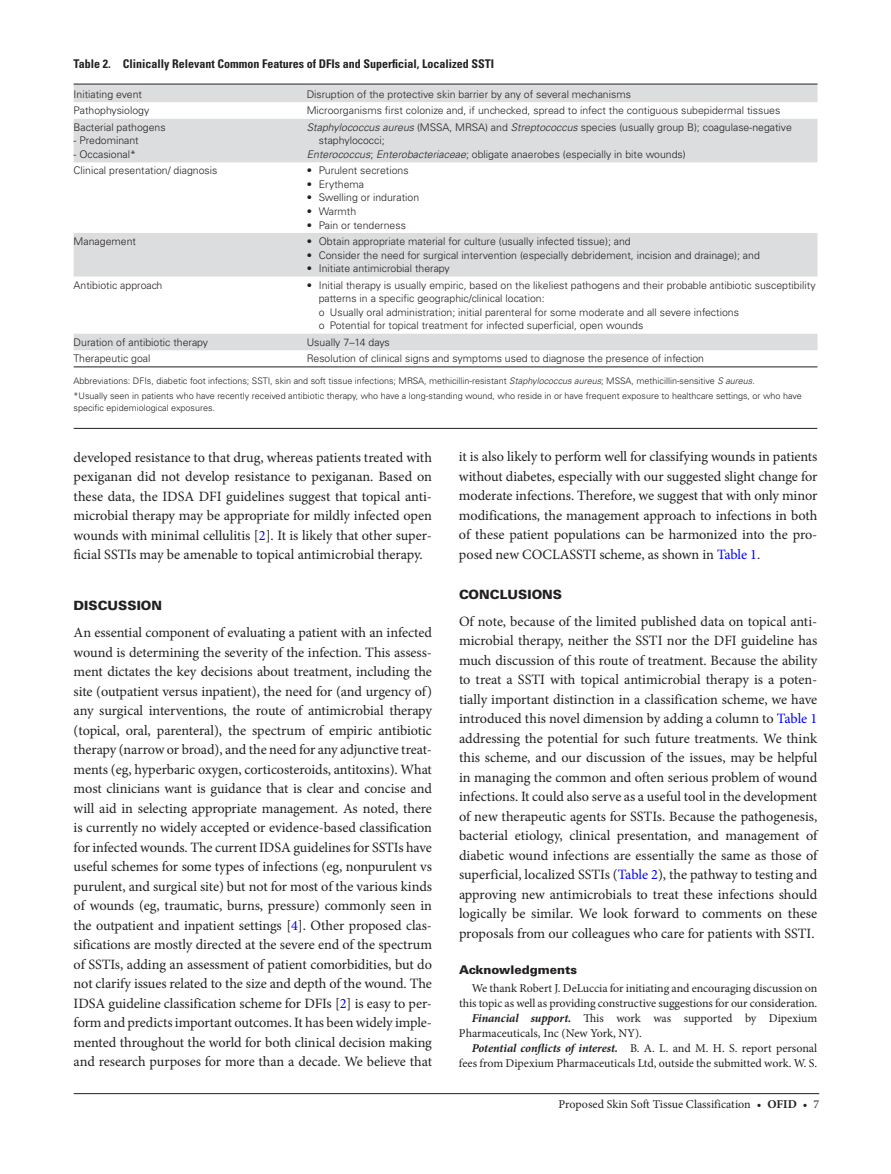
<style>
.page{position:relative;width:891px;height:1174px;background:#fff}
.page>*{position:absolute;margin:0;border:0;box-sizing:border-box;transform-origin:0 0}
.t1{font:14.25px/19.5px "Minion Pro";letter-spacing:-.005em;color:#231f20;text-align:justify}
.t2{font:900 12.75px "Univers LT Std";color:#231f20}
.t3{font:12px "Minion Pro";letter-spacing:-.005em;color:#231f20}
.t4{font:700 condensed 12px "Univers LT Std";color:#231f20}
.t5{font:italic 700 12px "Minion Pro";letter-spacing:-.005em;color:#231f20}
.t6{font:900 12px "Univers LT Std";color:#231f20}
.t7{font:300 10.5px/13.5px "Univers LT Std";color:#231f20}
.t8{font:300 9px/15px "Univers LT Std";color:#231f20}
.s1{font-style:italic}
.s2{color:#00f}
.s3{font-weight:700;font-style:italic}
.s4{font-weight:400;font-style:normal}
.s5{font-weight:700}
</style>
<div class="page">
<hr style="left:74px;top:1093px;width:745px;height:1px;background:#231f20">
<hr style="left:74px;top:428px;width:743px;height:1px;background:#231f20">
<div style="left:74px;top:85px;width:744px;height:17px;background:#dcdddf"></div>
<svg style="left:74px;top:119px;width:744px;height:231px"></svg>
<hr style="left:74px;top:367px;width:233px;height:1px;background:#231f20">
<hr style="left:307px;top:367px;width:511px;height:1px;background:#231f20">
<hr style="left:74px;top:84px;width:233px;height:1px;background:#231f20">
<hr style="left:307px;top:84px;width:511px;height:1px;background:#231f20">
<p class="t4" style="left:74px;top:56px;width:422px">Table 2. Clinically Relevant Common Features of DFIs and Superficial, Localized SSTI</p>
<p class="t7" style="left:74px;top:87px;width:70px">Initiating event</p>
<p class="t7" style="left:307px;top:87px;width:326px">Disruption of the protective skin barrier by any of several mechanisms</p>
<p class="t7" style="left:74px;top:104px;width:77px">Pathophysiology</p>
<p class="t7" style="left:307px;top:104px;width:475px">Microorganisms first colonize and, if unchecked, spread to infect the contiguous subepidermal tissues</p>
<p class="t7" style="left:74px;top:120px;width:93px">Bacterial pathogens</p>
<p class="t7" style="left:74px;top:134px;width:67px">- Predominant</p>
<p class="t7" style="left:74px;top:147px;width:64px">- Occasional*</p>
<p class="t7" style="left:307px;top:120px;width:487px"><span class="s1">Staphylococcus aureus</span> (MSSA, MRSA) and <span class="s1">Streptococcus</span> species (usually group B); coagulase-negative</p>
<p class="t7" style="left:319px;top:134px;width:67px">staphylococci;</p>
<p class="t7" style="left:307px;top:147px;width:381px"><span class="s1">Enterococcus</span>; <span class="s1">Enterobacteriaceae</span>; obligate anaerobes (especially in bite wounds)</p>
<p class="t7" style="left:74px;top:164px;width:145px">Clinical presentation/ diagnosis</p>
<p class="t7" style="left:307px;top:164px;width:103px">• Purulent secretions</p>
<p class="t7" style="left:307px;top:178px;width:59px">• Erythema</p>
<p class="t7" style="left:307px;top:191px;width:114px">• Swelling or induration</p>
<p class="t7" style="left:307px;top:205px;width:51px">• Warmth</p>
<p class="t7" style="left:307px;top:218px;width:101px">• Pain or tenderness</p>
<p class="t7" style="left:74px;top:235px;width:64px">Management</p>
<p class="t7" style="left:307px;top:235px;width:326px">• Obtain appropriate material for culture (usually infected tissue); and</p>
<p class="t7" style="left:307px;top:248px;width:455px">• Consider the need for surgical intervention (especially debridement, incision and drainage); and</p>
<p class="t7" style="left:307px;top:262px;width:145px">• Initiate antimicrobial therapy</p>
<p class="t7" style="left:74px;top:278px;width:90px">Antibiotic approach</p>
<p class="t7" style="left:319px;top:278px;width:498px;text-indent:-12px">• Initial therapy is usually empiric, based on the likeliest pathogens and their probable antibiotic susceptibility patterns in a specific geographic/clinical location:<br>o Usually oral administration; initial parenteral for some moderate and all severe infections<br>o Potential for topical treatment for infected superficial, open wounds</p>
<p class="t7" style="left:74px;top:335px;width:136px">Duration of antibiotic therapy</p>
<p class="t7" style="left:307px;top:335px;width:85px">Usually 7–14 days</p>
<p class="t7" style="left:74px;top:352px;width:78px">Therapeutic goal</p>
<p class="t7" style="left:307px;top:352px;width:399px">Resolution of clinical signs and symptoms used to diagnose the presence of infection</p>
<p class="t8" style="left:74px;top:373px;width:730px">Abbreviations: DFIs, diabetic foot infections; SSTI, skin and soft tissue infections; MRSA, methicillin-resistant <span class="s1">Staphylococcus aureus</span>; MSSA, methicillin-sensitive <span class="s1">S aureus</span>.<br>*Usually seen in patients who have recently received antibiotic therapy, who have a long-standing wound, who reside in or have frequent exposure to healthcare settings, or who have</p>
<p class="t8" style="left:74px;top:400px;width:143px">specific epidemiological exposures.</p>
<p class="t1" style="left:74px;top:447px;width:360px">developed resistance to that drug, whereas patients treated with pexiganan did not develop resistance to pexiganan. Based on these data, the IDSA DFI guidelines suggest that topical anti&shy;microbial therapy may be appropriate for mildly infected open wounds with minimal cellulitis [<span class="s2">2</span>]. It is likely that other super&shy;ficial SSTIs may be amenable to topical antimicrobial therapy.</p>
<p class="t2" style="left:74px;top:598px;width:90px">DISCUSSION</p>
<p class="t1" style="left:74px;top:623px;width:360px">An essential component of evaluating a patient with an infected wound is determining the severity of the infection. This assess&shy;ment dictates the key decisions about treatment, including the site (outpatient versus inpatient), the need for (and urgency of) any surgical interventions, the route of antimicrobial therapy (topical, oral, parenteral), the spectrum of empiric antibiotic therapy (narrow or broad), and the need for any adjunctive treat&shy;ments (eg, hyperbaric oxygen, corticosteroids, antitoxins). What most clinicians want is guidance that is clear and concise and will aid in selecting appropriate management. As noted, there is currently no widely accepted or evidence-based classification for infected wounds. The current IDSA guidelines for SSTIs have useful schemes for some types of infections (eg, nonpurulent vs purulent, and surgical site) but not for most of the various kinds of wounds (eg, traumatic, burns, pressure) commonly seen in the outpatient and inpatient settings [<span class="s2">4</span>]. Other proposed clas&shy;sifications are mostly directed at the severe end of the spectrum of SSTIs, adding an assessment of patient comorbidities, but do not clarify issues related to the size and depth of the wound. The IDSA guideline classification scheme for DFIs [<span class="s2">2</span>] is easy to per&shy;form and predicts important outcomes. It has been widely imple&shy;mented throughout the world for both clinical decision making and research purposes for more than a decade. We believe that</p>
<p class="t1" style="left:459px;top:447px;width:360px">it is also likely to perform well for classifying wounds in patients without diabetes, especially with our suggested slight change for moderate infections. Therefore, we suggest that with only minor modifications, the management approach to infections in both of these patient populations can be harmonized into the pro&shy;posed new COCLASSTI scheme, as shown in <span class="s2">Table 1</span>.</p>
<p class="t2" style="left:459px;top:586px;width:105px">CONCLUSIONS</p>
<p class="t1" style="left:459px;top:612px;width:360px">Of note, because of the limited published data on topical anti&shy;microbial therapy, neither the SSTI nor the DFI guideline has much discussion of this route of treatment. Because the ability to treat a SSTI with topical antimicrobial therapy is a poten&shy;tially important distinction in a classification scheme, we have introduced this novel dimension by adding a column to <span class="s2">Table 1 </span>addressing the potential for such future treatments. We think this scheme, and our discussion of the issues, may be helpful in managing the common and often serious problem of wound infections. It could also serve as a useful tool in the development of new therapeutic agents for SSTIs. Because the pathogenesis, bacterial etiology, clinical presentation, and management of diabetic wound infections are essentially the same as those of superficial, localized SSTIs (<span class="s2">Table 2</span>), the pathway to testing and approving new antimicrobials to treat these infections should logically be similar. We look forward to comments on these proposals from our colleagues who care for patients with SSTI.</p>
<p class="t6" style="left:459px;top:962px;width:120px">Acknowledgments</p>
<p class="t3" style="left:472px;top:980px;width:347px">We thank Robert J. DeLuccia for initiating and encouraging discussion on</p>
<p class="t3" style="left:459px;top:995px;width:360px">this topic as well as providing constructive suggestions for our consideration.</p>
<p class="t3" style="left:472px;top:1010px;width:347px"><span class="s3">Financial support.</span> This work was supported by Dipexium</p>
<p class="t3" style="left:459px;top:1025px;width:184px">Pharmaceuticals, Inc (New York, NY).</p>
<p class="t5" style="left:472px;top:1039px;width:347px">Potential conflicts of interest. <span class="s4">B. A. L. and M. H. S. report personal</span></p>
<p class="t3" style="left:459px;top:1055px;width:360px">fees from Dipexium Pharmaceuticals Ltd, outside the submitted work. W. S.</p>
<p class="t3" style="left:559px;top:1096px;width:262px">Proposed Skin Soft Tissue Classification • <span class="s5">OFID</span> • 7</p>
</div>
